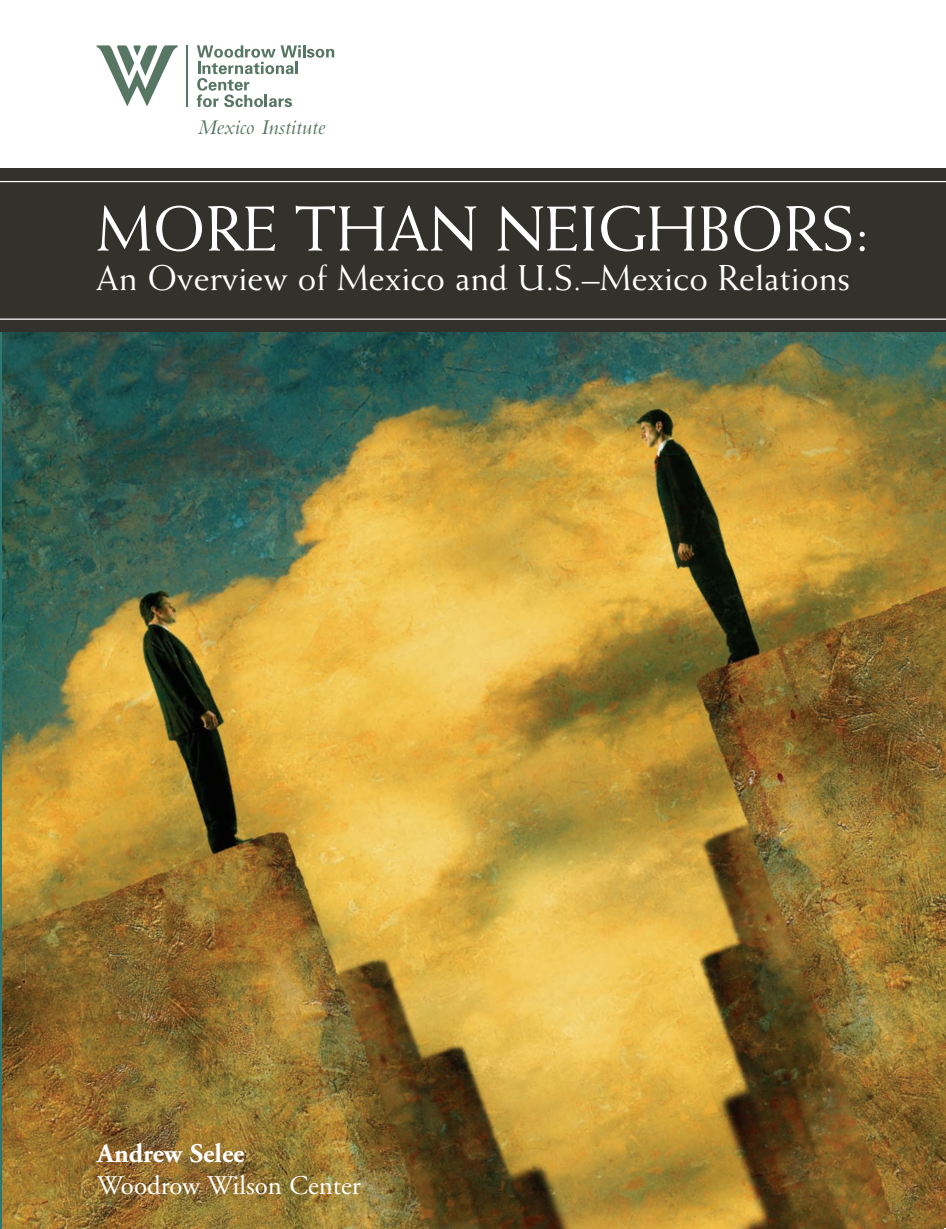
<style>
.page{position:relative;width:946px;height:1229px;background:#fff}
.page>*{position:absolute;margin:0;border:0;box-sizing:border-box;transform-origin:0 0}
.t1{font:63.52px "Weiss";color:#fff}
.t2{font:35.88px "Weiss";color:#fff}
.t3{font:26.95px "Adobe Garamond";color:#fff}
.t4{font:700 26.95px "Adobe Garamond";color:#fff}
.t5{font:italic 21.88px "Bembo";color:#577663}
.s1{font-size:35px}
</style>
<div class="page">
<hr style="left:0;top:314px;width:2px;height:914px;background:#2f7872">
<img style="left:2px;top:332px;width:944px;height:896px">
<svg style="left:197px;top:45px;width:137px;height:62px"></svg>
<hr style="left:186px;top:45px;width:1px;height:62px;background:#577663">
<svg style="left:97px;top:45px;width:81px;height:61px"></svg>
<div style="left:0;top:168px;width:946px;height:164px;background:#33312b"></div>
<svg style="left:0;top:181px;width:946px;height:139px"></svg>
<p class="t5" style="left:198px;top:119px;width:129px">Mexico Institute</p>
<h1 class="t1" style="left:96px;top:205px;width:775px">MORE THAN NEIGHBORS:</h1>
<p class="t2" style="left:96px;top:264px;width:755px"><span class="s1">A</span>n Overview of Mexico and U.S.–Mexico Relations</p>
<p class="t4" style="left:97px;top:1142px;width:149px">Andrew Selee</p>
<p class="t3" style="left:97px;top:1174px;width:265px">Woodrow Wilson Center</p>
</div>
